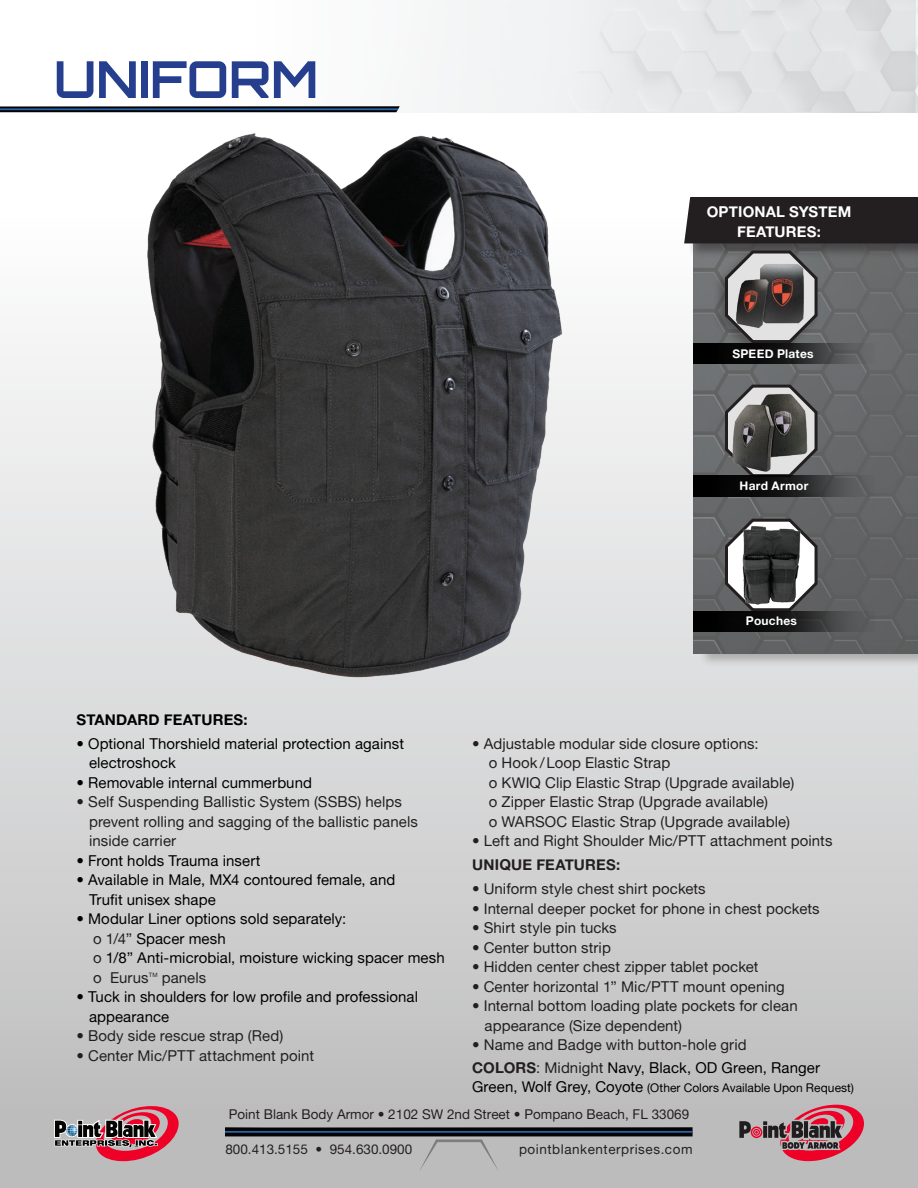
<style>
.page{position:relative;width:918px;height:1188px;background:#fff}
.page>*{position:absolute;margin:0;border:0;box-sizing:border-box;transform-origin:0 0}
.t1{font:700 51px "Orbitron";color:#253f8e}
.Body_Copy{font:15px/19.5px "Alte Haas Grotesk";letter-spacing:.005em;color:#231f20}
.Body_Copy-2{font:15px/19.5px "Alte Haas Grotesk";letter-spacing:.005em;color:#000}
.Body_Copy-3{font:15px/19.5px "Alte Haas Grotesk Bold";letter-spacing:.01em;color:#fff;text-align:center}
.Body_Copy-4{font:15px "Alte Haas Grotesk Bold";letter-spacing:.01em;color:#000}
.t2{font:13.5px "Alte Haas Grotesk";color:#231f20}
.t3{font:13.5px "Alte Haas Grotesk";letter-spacing:.04em;color:#231f20}
.Body_Copy-5{font:12px "Alte Haas Grotesk";letter-spacing:.005em;color:#000}
.Body_Copy-6{font:12px "Alte Haas Grotesk Bold";letter-spacing:.02em;color:#fff}
.Body_Copy-7{font:6px "Alte Haas Grotesk";color:#231f20}
.s1{color:#231f20}
.s2{font-family:"Alte Haas Grotesk Bold"}
.s3{color:#000}
.s4{font-size:15px}
</style>
<div class="page">
<div style="left:0;top:0;width:918px;height:1188px;background:linear-gradient(to bottom,#fff,#bcbcbd)"></div>
<img style="left:237px;top:0;width:681px;height:113px">
<svg style="left:0;top:106px;width:400px;height:6px"></svg>
<svg style="left:225px;top:1127px;width:468px;height:45px;background:#989a9c"></svg>
<svg style="left:54px;top:1106px;width:125px;height:55px;background:#ac757e"></svg>
<svg style="left:739px;top:1105px;width:125px;height:56px;background:#ad767f"></svg>
<img style="left:95px;top:108px;width:529px;height:586px">
<div style="left:699px;top:194px;width:219px;height:473px;background:#231f20;opacity:.45"></div>
<img style="left:693px;top:345px;width:225px;height:308px">
<svg style="left:684px;top:197px;width:234px;height:148px;background:#595859"></svg>
<svg style="left:723px;top:382px;width:96px;height:93px;background:#616263"></svg>
<svg style="left:723px;top:516px;width:96px;height:95px"></svg>
<img style="left:727px;top:389px;width:86px;height:86px">
<img style="left:729px;top:514px;width:86px;height:97px">
<img style="left:733px;top:260px;width:73px;height:68px">
<img style="left:693px;top:343px;width:181px;height:21px">
<img style="left:693px;top:475px;width:181px;height:21px">
<img style="left:693px;top:611px;width:181px;height:21px">
<p class="t1" style="left:54px;top:49px;width:266px">UNIFORM</p>
<p class="Body_Copy-3" style="left:707px;top:202px;width:146px">OPTIONAL SYSTEM<br>FEATURES:</p>
<p class="Body_Copy-6" style="left:732px;top:346px;width:83px">SPEED Plates</p>
<p class="Body_Copy-6" style="left:740px;top:478px;width:70px">Hard Armor</p>
<p class="Body_Copy-6" style="left:746px;top:614px;width:53px">Pouches</p>
<p class="Body_Copy-4" style="left:76px;top:710px;width:173px">STANDARD FEATURES:</p>
<p class="Body_Copy-2" style="left:89px;top:733px;width:317px;text-indent:-13px">• Optional Thorshield material protection against electroshock</p>
<p class="Body_Copy-2" style="left:76px;top:772px;width:237px">• Removable internal cummerbund</p>
<p class="Body_Copy" style="left:89px;top:792px;width:330px;text-indent:-13px">• Self Suspending Ballistic System (SSBS) helps prevent rolling and sagging of the ballistic panels inside carrier</p>
<p class="Body_Copy-2" style="left:76px;top:850px;width:186px">• Front holds Trauma insert</p>
<p class="Body_Copy-2" style="left:89px;top:870px;width:308px;text-indent:-13px">• Available in Male, MX4 contoured female, and<br>Trufit unisex shape</p>
<p class="Body_Copy-2" style="left:76px;top:909px;width:271px">• Modular Liner options sold separately:</p>
<p class="Body_Copy-2" style="left:93px;top:928px;width:134px"><span class="s1">o 1/4”</span> Spacer mesh</p>
<p class="Body_Copy-2" style="left:93px;top:948px;width:353px"><span class="s1">o</span> 1/8” Anti-microbial, moisture wicking spacer mesh</p>
<p class="Body_Copy" style="left:93px;top:967px;width:57px">o Eurus</p>
<p class="Body_Copy-7" style="left:149px;top:971px;width:10px">TM</p>
<p class="Body_Copy" style="left:162px;top:967px;width:46px">panels</p>
<p class="Body_Copy-2" style="left:89px;top:987px;width:331px;text-indent:-13px">• Tuck in shoulders for low profile and professional appearance</p>
<p class="Body_Copy" style="left:76px;top:1026px;width:208px">• Body side rescue strap (Red)</p>
<p class="Body_Copy" style="left:76px;top:1045px;width:239px">• Center Mic/PTT attachment point</p>
<p class="Body_Copy" style="left:472px;top:733px;width:288px">• Adjustable modular side closure options:</p>
<p class="Body_Copy" style="left:489px;top:753px;width:183px">o Hook /Loop Elastic Strap</p>
<p class="Body_Copy" style="left:489px;top:772px;width:307px">o KWIQ Clip Elastic Strap (Upgrade available)</p>
<p class="Body_Copy" style="left:489px;top:792px;width:281px">o Zipper Elastic Strap (Upgrade available)</p>
<p class="Body_Copy" style="left:489px;top:811px;width:303px">o WARSOC Elastic Strap (Upgrade available)</p>
<p class="Body_Copy" style="left:472px;top:829px;width:362px;line-height:24px">• Left and Right Shoulder Mic/PTT attachment points<br><span class="s2">UNIQUE FEATURES:</span></p>
<p class="Body_Copy" style="left:472px;top:879px;width:235px">• Uniform style chest shirt pockets</p>
<p class="Body_Copy" style="left:472px;top:898px;width:349px">• Internal deeper pocket for phone in chest pockets</p>
<p class="Body_Copy" style="left:472px;top:918px;width:146px">• Shirt style pin tucks</p>
<p class="Body_Copy" style="left:472px;top:937px;width:140px">• Center button strip</p>
<p class="Body_Copy" style="left:472px;top:957px;width:288px">• Hidden center chest zipper tablet pocket</p>
<p class="Body_Copy" style="left:472px;top:976px;width:314px">• Center horizontal 1” Mic/PTT mount opening</p>
<p class="Body_Copy" style="left:485px;top:996px;width:315px;text-indent:-13px">• Internal bottom loading plate pockets for clean appearance (Size dependent)</p>
<p class="Body_Copy" style="left:472px;top:1033px;width:349px;line-height:22.5px">• Name and Badge with button-hole grid<br><span class="s2">COLORS</span>: Midnight <span class="s3">Navy, Black, OD Green, Ranger</span></p>
<p class="Body_Copy-5" style="left:472px;top:1081px;width:383px"><span class="s4">Green, Wolf Grey, Coyote</span> (Other Colors Available Upon Request)</p>
<p class="t2" style="left:229px;top:1106px;width:462px">Point Blank Body Armor • 2102 SW 2nd Street • Pompano Beach, FL 33069</p>
<p class="t2" style="left:225px;top:1141px;width:188px">800.413.5155 • 954.630.0900</p>
<p class="t3" style="left:519px;top:1141px;width:175px">pointblankenterprises.com</p>
</div>
